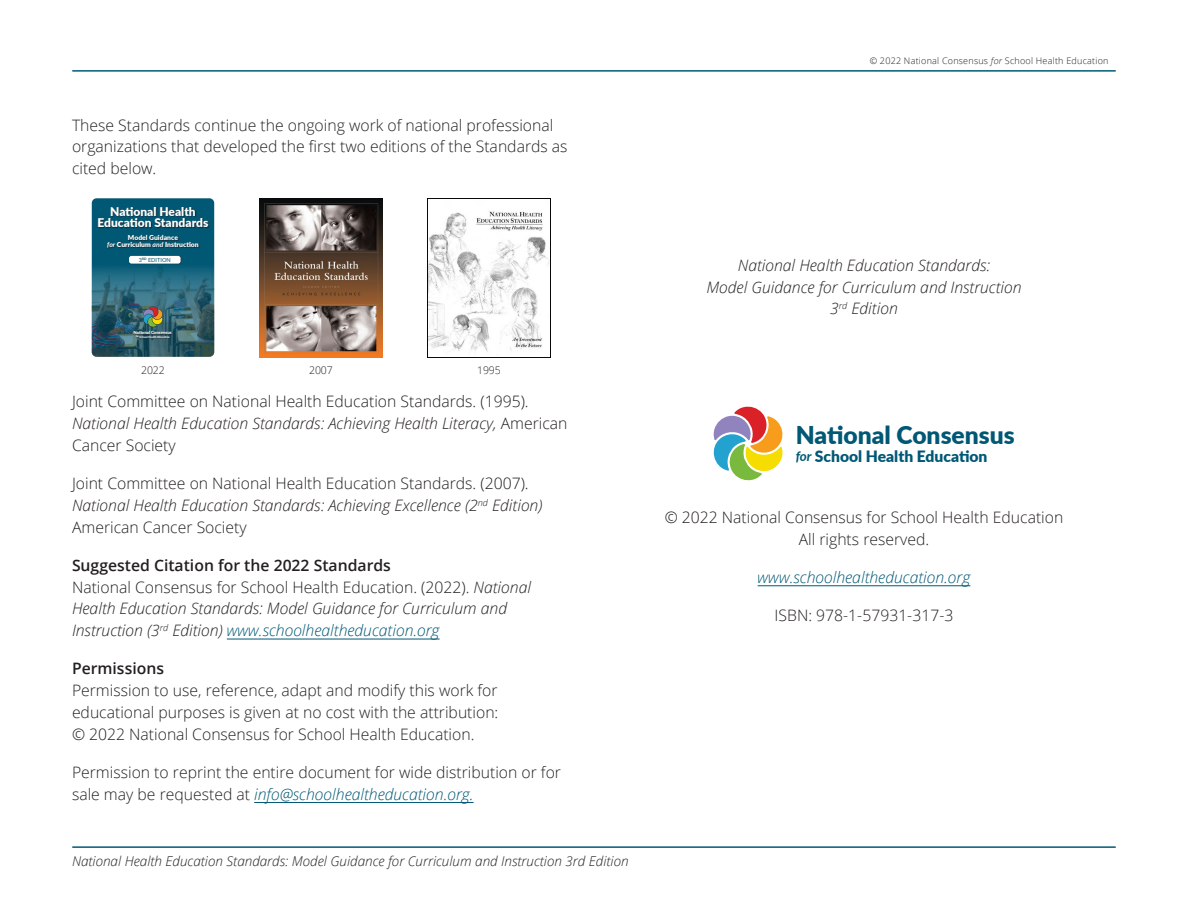
<style>
.page{position:relative;width:1188px;height:918px;background:#fff}
.page>*{position:absolute;margin:0;border:0;box-sizing:border-box;transform-origin:0 0}
.t1{font:900 24.6px "Lato";color:#005875}
.Body_Text{font:300 15.75px/21.8px "Open Sans";color:#231f20}
.Body_Text-2{font:italic 300 15.75px/21.8px "Open Sans";color:#231f20;text-align:center}
.Body_Text-3{font:italic 300 15.75px "Open Sans";color:#005875}
.t2{font:900 15.6px "Lato";color:#005875}
.t3{font:italic 300 13.5px "Open Sans";color:#231f20}
.t4{font:900 12px/11.2px "Lato";color:#fff;text-align:center}
.copyright{font:300 10.5px "Open Sans";letter-spacing:-.01em;color:#231f20}
.t5{font:300 9px "Open Sans";letter-spacing:.025em;color:#231f20}
.t6{font:900 6.75px/6.8px "Lato";color:#fff;text-align:center}
.t7{font:5.55px "Lato";color:#005875}
.t8{font:900 4.35px "Lato";color:#fff}
.t9{font:900 2.7px "Lato";color:#fff}
.s1{font-weight:700;font-style:italic}
.s2{font-weight:700;font-style:italic;font-size:2.4px}
.s3{font-style:italic}
.s4{font-weight:600;font-style:normal}
.s5{font-style:normal}
.s6{color:#005875}
.s7{font-weight:600}
.s8{font-style:italic;color:#005875}
.s9{font-weight:700;font-style:italic;font-size:13.35px}
</style>
<div class="page">
<hr style="left:73px;top:846px;width:1042px;height:2px;background:#005875">
<hr style="left:73px;top:70px;width:1042px;height:2px;background:#005875">
<hr style="left:758px;top:586px;width:212px;height:1px;background:#005875">
<svg style="left:713px;top:406px;width:70px;height:75px"></svg>
<hr style="left:227px;top:639px;width:213px;height:1px;background:#005875">
<hr style="left:254px;top:802px;width:220px;height:1px;background:#005875">
<svg style="left:92px;top:198px;width:122px;height:159px;background:#236073"></svg>
<div style="left:98px;top:207px;width:111px;height:42px;background:#231f20;opacity:.75"></div>
<div style="left:134px;top:307px;width:39px;height:32px;background:#231f20;opacity:.75"></div>
<svg style="left:142px;top:305px;width:22px;height:23px"></svg>
<div style="left:129px;top:256px;width:52px;height:8px;background:#231f20;opacity:.75"></div>
<div style="left:129px;top:256px;width:52px;height:8px;background:#fff;border-radius:2px"></div>
<img style="left:260px;top:198px;width:122px;height:159px">
<img style="left:428px;top:198px;width:122px;height:154px">
<p class="Body_Text" style="left:72px;top:114px;width:497px">These Standards continue the ongoing work of national professional organizations that developed the first two editions of the Standards as cited below.</p>
<p class="t4" style="left:98px;top:205px;width:112px">National Health<br>Education Standards</p>
<p class="t6" style="left:107px;top:234px;width:93px">Model Guidance<br><span class="s1">for</span> Curriculum <span class="s1">and</span> Instruction</p>
<p class="t7" style="left:139px;top:256px;width:33px">3<sup>RD</sup> EDITION</p>
<p class="t8" style="left:134px;top:329px;width:40px">National Consensus</p>
<p class="t9" style="left:136px;top:335px;width:35px"><span class="s2">for</span> School Health Education</p>
<p class="copyright" style="left:141px;top:363px;width:25px">2022</p>
<p class="copyright" style="left:309px;top:363px;width:25px">2007</p>
<p class="copyright" style="left:477px;top:363px;width:25px">1995</p>
<p class="Body_Text" style="left:72px;top:390px;width:497px">Joint Committee on National Health Education Standards. (1995).<br><span class="s3">National Health Education Standards: Achieving Health Literacy,</span> American<br>Cancer Society</p>
<p class="Body_Text" style="left:72px;top:472px;width:472px">Joint Committee on National Health Education Standards. (2007).<br><span class="s3">National Health Education Standards: Achieving Excellence (2</span><sup>nd</sup> <span class="s3">Edition)<br></span>American Cancer Society</p>
<p class="Body_Text-2" style="left:72px;top:554px;width:461px;text-align:left"><span class="s4">Suggested Citation for the 2022 Standards<br></span><span class="s5">National Consensus for School Health Education. (2022).</span> National Health Education Standards: Model Guidance for Curriculum and Instruction (3<sup>rd</sup> Edition) <span class="s6">www.schoolhealtheducation.org</span></p>
<p class="Body_Text" style="left:72px;top:657px;width:428px"><span class="s7">Permissions<br></span>Permission to use, reference, adapt and modify this work for educational purposes is given at no cost with the attribution: © 2022 National Consensus for School Health Education.</p>
<p class="Body_Text" style="left:72px;top:761px;width:491px">Permission to reprint the entire document for wide distribution or for sale may be requested at <span class="s8">info@schoolhealtheducation.org.</span></p>
<p class="t3" style="left:72px;top:851px;width:558px">National Health Education Standards: Model Guidance for Curriculum and Instruction 3rd Edition</p>
<p class="t5" style="left:870px;top:54px;width:240px">© 2022 National Consensus <span class="s3">for</span> School Health Education</p>
<p class="Body_Text-2" style="left:706px;top:254px;width:317px">National Health Education Standards:<br>Model Guidance for Curriculum and Instruction<br>3<sup>rd</sup> Edition</p>
<p class="t1" style="left:796px;top:416px;width:221px">National Consensus</p>
<p class="t2" style="left:796px;top:445px;width:193px"><span class="s9">for</span> School Health Education</p>
<p class="Body_Text" style="left:665px;top:506px;width:400px;text-align:center">© 2022 National Consensus for School Health Education<br>All rights reserved.</p>
<p class="Body_Text-3" style="left:758px;top:566px;width:214px">www.schoolhealtheducation.org</p>
<p class="Body_Text" style="left:775px;top:604px;width:180px">ISBN: 978-1-57931-317-3</p>
</div>
